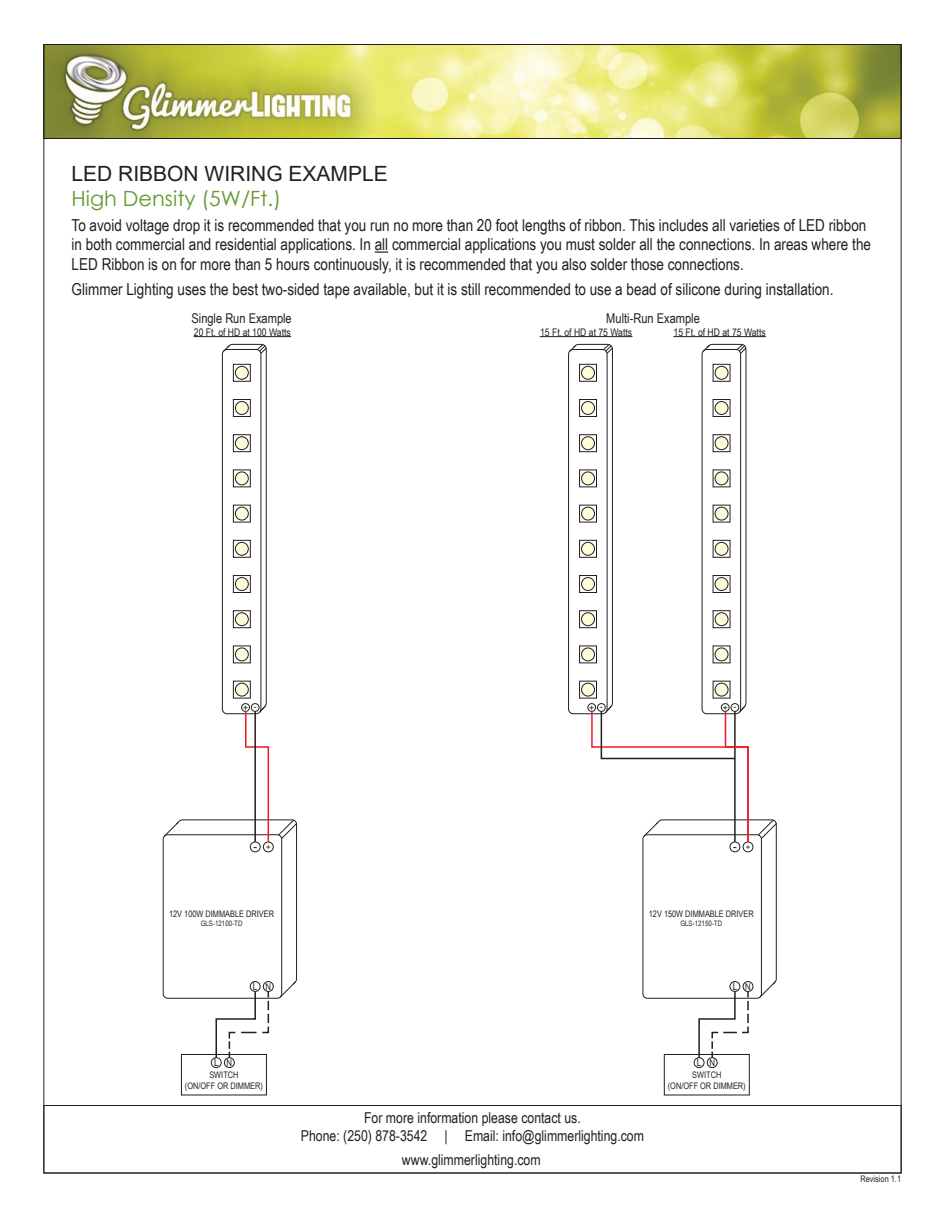
<style>
.page{position:relative;width:945px;height:1215px;background:#fff}
.page>*{position:absolute;margin:0;border:0;box-sizing:border-box;transform-origin:0 0}
.t1{font:21px "Arial";color:#241f1f}
.t2{font:21px "Century Gothic";color:#63992e}
.t3{font:16.5px/19.8px "Arial Narrow";color:#241f1f}
.t4{font:15px/18px "Arial Narrow";color:#241f1f;text-align:center}
.t5{font:13.5px "Arial Narrow";color:#241f1f}
.t6{font:13.35px "Arial Narrow";color:#241f1f}
.t7{font:10.5px "Arial Narrow";color:#241f1f}
.t8{font:9px/10.8px "Arial Narrow";color:#241f1f;text-align:center}
.t9{font:7.5px "Arial Narrow";color:#241f1f}
.s1{font-size:9.6px}
</style>
<div class="page">
<img style="left:45px;top:46px;width:855px;height:91px">
<div style="left:43px;top:44px;width:859px;height:95px;border:1px solid #241f1f"></div>
<div style="left:43px;top:1105px;width:859px;height:68px;border:1px solid #241f1f"></div>
<svg style="left:375px;top:251px;width:13px;height:2px"></svg>
<hr style="left:194px;top:336px;width:97px;height:1px;background:#241f1f">
<div style="left:211px;top:1057px;width:10px;height:11px;border:1px solid #241f1f;border-radius:50%"></div>
<div style="left:224px;top:1057px;width:11px;height:11px;border:1px solid #241f1f;border-radius:50%"></div>
<div style="left:181px;top:1054px;width:86px;height:41px;border:1px solid #241f1f"></div>
<div style="left:694px;top:1057px;width:10px;height:11px;border:1px solid #241f1f;border-radius:50%"></div>
<div style="left:707px;top:1057px;width:10px;height:11px;border:1px solid #241f1f;border-radius:50%"></div>
<div style="left:664px;top:1054px;width:86px;height:41px;border:1px solid #241f1f"></div>
<svg style="left:163px;top:344px;width:135px;height:715px"></svg>
<hr style="left:254px;top:711px;width:2px;height:131px;background:#241f1f">
<hr style="left:674px;top:336px;width:92px;height:1px;background:#241f1f">
<hr style="left:540px;top:336px;width:92px;height:1px;background:#241f1f">
<svg style="left:568px;top:344px;width:209px;height:715px"></svg>
<p class="t1" style="left:72px;top:159px;width:318px">LED RIBBON WIRING EXAMPLE</p>
<p class="t2" style="left:72px;top:184px;width:211px">High Density (5W/Ft.)</p>
<p class="t3" style="left:72px;top:214px;width:801px">To avoid voltage drop it is recommended that you run no more than 20 foot lengths of ribbon. This includes all varieties of LED ribbon in both commercial and residential applications. In all commercial applications you must solder all the connections. In areas where the<br>LED Ribbon is on for more than 5 hours continuously, it is recommended that you also solder those connections.</p>
<p class="t3" style="left:72px;top:278px;width:763px">Glimmer Lighting uses the best two-sided tape available, but it is still recommended to use a bead of silicone during installation.</p>
<p class="t7" style="left:194px;top:324px;width:98px">20 Ft. of HD at 100 Watts</p>
<p class="t5" style="left:191px;top:308px;width:102px">Single Run Example</p>
<p class="t5" style="left:606px;top:308px;width:95px">Multi-Run Example</p>
<p class="t7" style="left:540px;top:324px;width:94px">15 Ft. of HD at 75 Watts</p>
<p class="t7" style="left:674px;top:324px;width:94px">15 Ft. of HD at 75 Watts</p>
<p class="t7" style="left:243px;top:699px;width:15px">+ -</p>
<p class="t7" style="left:589px;top:699px;width:15px">+ -</p>
<p class="t7" style="left:723px;top:699px;width:15px">+ -</p>
<p class="t6" style="left:253px;top:836px;width:19px">- <span class="s1">+</span></p>
<p class="t6" style="left:733px;top:836px;width:19px">- <span class="s1">+</span></p>
<p class="t8" style="left:169px;top:908px;width:106px">12V 100W DIMMABLE DRIVER</p>
<p class="t9" style="left:201px;top:918px;width:43px">GLS-12100-TD</p>
<p class="t8" style="left:649px;top:908px;width:106px">12V 150W DIMMABLE DRIVER</p>
<p class="t9" style="left:680px;top:918px;width:43px">GLS-12150-TD</p>
<p class="t7" style="left:253px;top:979px;width:20px">L <span class="s1">N</span></p>
<p class="t7" style="left:733px;top:979px;width:20px">L <span class="s1">N</span></p>
<p class="t7" style="left:214px;top:1055px;width:20px">L <span class="s1">N</span></p>
<p class="t8" style="left:185px;top:1069px;width:79px">SWITCH<br>(ON/OFF OR DIMMER)</p>
<p class="t7" style="left:697px;top:1055px;width:20px">L <span class="s1">N</span></p>
<p class="t8" style="left:668px;top:1069px;width:79px">SWITCH<br>(ON/OFF OR DIMMER)</p>
<p class="t4" style="left:301px;top:1108px;width:345px">For more information please contact us.<br>Phone: (250) 878-3542 | Email: info@glimmerlighting.com</p>
<p class="t4" style="left:402px;top:1151px;width:140px">www.glimmerlighting.com</p>
<p class="t8" style="left:861px;top:1173px;width:42px">Revision 1.1</p>
</div>
